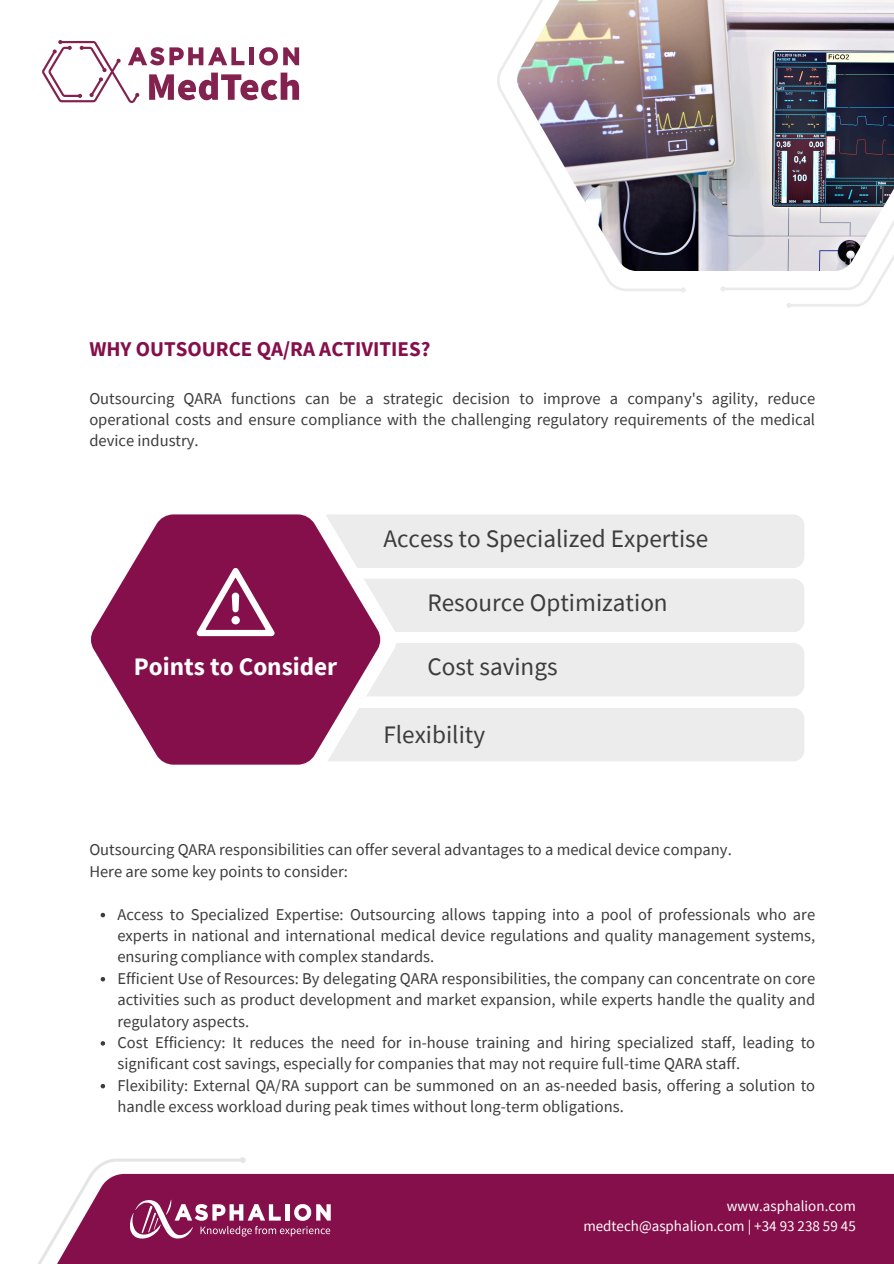
<style>
.page{position:relative;width:894px;height:1264px;background:#fff}
.page>*{position:absolute;margin:0;border:0;box-sizing:border-box;transform-origin:0 0}
.t1{font:25.2px "Source Sans Pro";color:#3c3c3c}
.t2{font:700 25.2px "Source Sans Pro";color:#fff}
.t3{font:700 21px "Source Sans Pro";color:#850f4a}
.t4{font:16.5px/21.3px "Source Sans Pro";color:#3c3c3c;text-align:justify}
.t5{font:15px "Source Sans Pro";color:#fff}
</style>
<div class="page">
<div style="left:330px;top:1173px;width:563px;height:90px;background:#850f4a"></div>
<img style="left:498px;top:41px;width:389px;height:266px">
<img style="left:517px;top:0;width:376px;height:270px">
<svg style="left:42px;top:40px;width:257px;height:63px"></svg>
<svg style="left:38px;top:1157px;width:292px;height:106px"></svg>
<div style="left:317px;top:514px;width:487px;height:54px;background:#edecec;border-radius:11px"></div>
<div style="left:317px;top:578px;width:487px;height:54px;background:#edecec;border-radius:11px"></div>
<div style="left:317px;top:643px;width:487px;height:53px;background:#edecec;border-radius:11px"></div>
<div style="left:317px;top:707px;width:487px;height:54px;background:#edecec;border-radius:11px"></div>
<svg style="left:169px;top:578px;width:228px;height:187px"></svg>
<svg style="left:91px;top:514px;width:290px;height:250px;fill:#850f4a"></svg>
<svg style="left:196px;top:568px;width:78px;height:68px"></svg>
<div style="left:231px;top:616px;width:9px;height:8px;background:#fff;border-radius:50%"></div>
<svg style="left:101px;top:912px;width:4px;height:5px"></svg>
<svg style="left:101px;top:977px;width:4px;height:4px"></svg>
<svg style="left:101px;top:1041px;width:4px;height:4px"></svg>
<svg style="left:101px;top:1083px;width:4px;height:5px"></svg>
<h2 class="t3" style="left:89px;top:335px;width:342px">WHY OUTSOURCE QA/RA ACTIVITIES?</h2>
<p class="t4" style="left:89px;top:387px;width:727px">Outsourcing QARA functions can be a strategic decision to improve a company's agility, reduce operational costs and ensure compliance with the challenging regulatory requirements of the medical device industry.</p>
<p class="t1" style="left:383px;top:522px;width:326px">Access to Specialized Expertise</p>
<p class="t2" style="left:134px;top:649px;width:205px">Points to Consider</p>
<h3 class="t1" style="left:427px;top:586px;width:242px">Resource Optimization</h3>
<p class="t1" style="left:427px;top:650px;width:132px">Cost savings</p>
<p class="t1" style="left:383px;top:718px;width:103px">Flexibility</p>
<h2 class="t4" style="left:89px;top:838px;width:643px">Outsourcing QARA responsibilities can offer several advantages to a medical device company.</h2>
<h2 class="t4" style="left:89px;top:860px;width:260px">Here are some key points to consider:</h2>
<p class="t4" style="left:117px;top:903px;width:699px">Access to Specialized Expertise: Outsourcing allows tapping into a pool of professionals who are experts in national and international medical device regulations and quality management systems, ensuring compliance with complex standards.</p>
<p class="t4" style="left:117px;top:967px;width:699px">Efficient Use of Resources: By delegating QARA responsibilities, the company can concentrate on core activities such as product development and market expansion, while experts handle the quality and regulatory aspects.</p>
<p class="t4" style="left:117px;top:1031px;width:699px">Cost Efficiency: It reduces the need for in-house training and hiring specialized staff, leading to significant cost savings, especially for companies that may not require full-time QARA staff.</p>
<p class="t4" style="left:117px;top:1074px;width:699px">Flexibility: External QA/RA support can be summoned on an as-needed basis, offering a solution to handle excess workload during peak times without long-term obligations.</p>
<h1 class="t5" style="left:726px;top:1195px;width:130px">www.asphalion.com</h1>
<h2 class="t5" style="left:583px;top:1216px;width:274px">medtech@asphalion.com | +34 93 238 59 45</h2>
</div>
